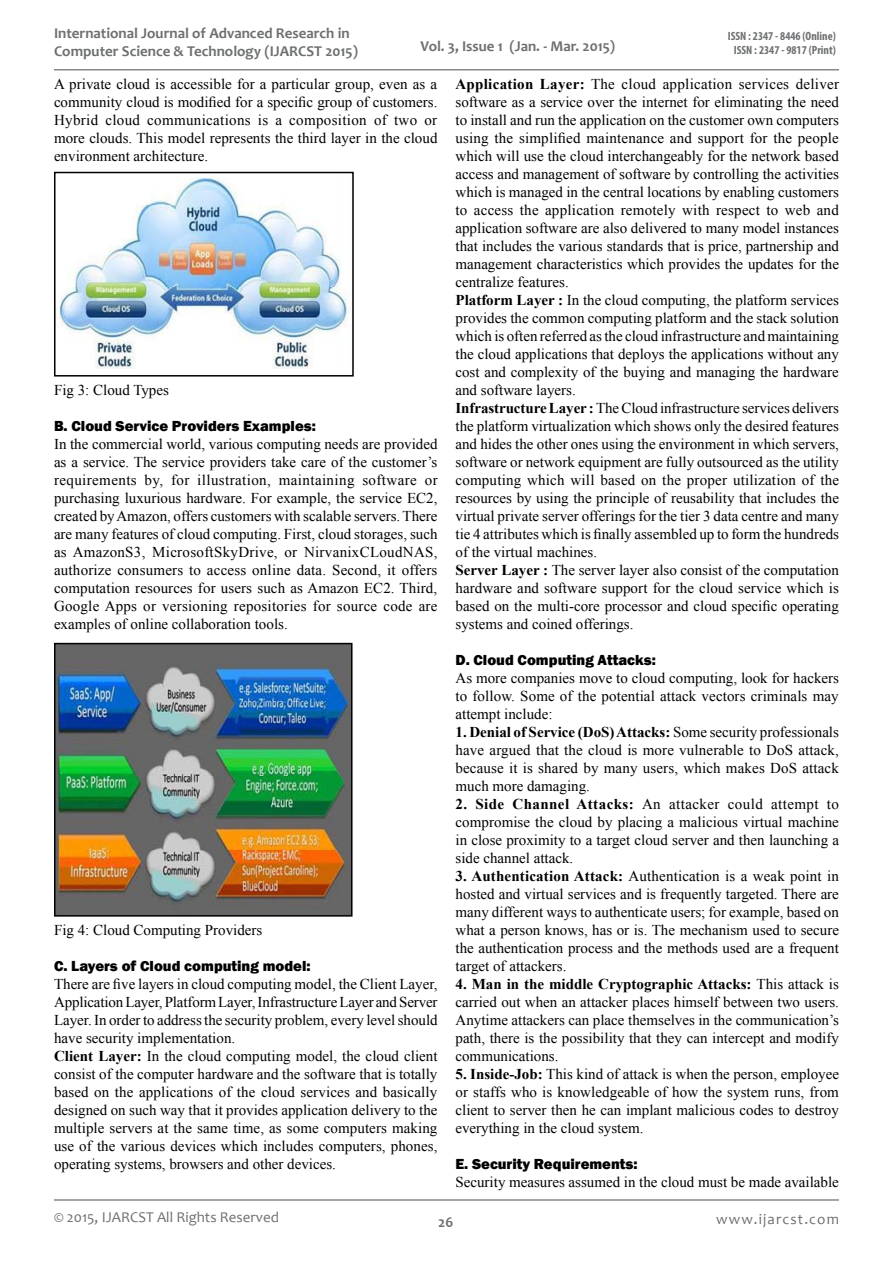
<style>
.page{position:relative;width:893px;height:1263px;background:#fff}
.page>*{position:absolute;margin:0;border:0;box-sizing:border-box;transform-origin:0 0}
.t1{font:15px/18px "Times New Roman";color:#000;text-align:justify}
.t2{font:800 15px "Franklin Gothic";color:#000}
.t3{font:700 15px/18px "Candara";color:#6d6f71}
.t4{font:15px "Candara";color:#6d6f71}
.t5{font:15px "Candara";letter-spacing:.075em;color:#6d6f71}
.t6{font:700 condensed 12px/14.4px "Myriad Pro";color:#6d6f71;text-align:center}
.s1{font-weight:700}
</style>
<div class="page">
<hr style="left:54px;top:1199px;width:785px;height:2px;background:#86888b">
<hr style="left:54px;top:69px;width:785px;height:2px;background:#86888b">
<img style="left:57px;top:177px;width:291px;height:191px">
<div style="left:54px;top:172px;width:300px;height:204px;border:2px solid #000"></div>
<img style="left:57px;top:646px;width:292px;height:267px">
<div style="left:54px;top:643px;width:298px;height:273px;border:2px solid #000"></div>
<p class="t3" style="left:54px;top:24px;width:305px">International Journal of Advanced Research in<br>Computer Science &amp; Technology (IJARCST 2015)</p>
<p class="t3" style="left:420px;top:36px;width:196px">Vol. 3, Issue 1 (Jan. - Mar. 2015)</p>
<p class="t6" style="left:728px;top:28px;width:110px">ISSN : 2347 - 8446 (Online)<br>ISSN : 2347 - 9817 (Print)</p>
<p class="t1" style="left:54px;top:74px;width:385px">A private cloud is accessible for a particular group, even as a community cloud is modified for a specific group of customers.<br>Hybrid cloud communications is a composition of two or more clouds. This model represents the third layer in the cloud environment architecture.</p>
<p class="t1" style="left:54px;top:380px;width:116px">Fig 3: Cloud Types</p>
<p class="t2" style="left:54px;top:416px;width:263px">B. Cloud Service Providers Examples:</p>
<p class="t1" style="left:54px;top:434px;width:385px">In the commercial world, various computing needs are provided as a service. The service providers take care of the customer’s requirements by, for illustration, maintaining software or purchasing luxurious hardware. For example, the service EC2, created by Amazon, offers customers with scalable servers. There are many features of cloud computing. First, cloud storages, such as AmazonS3, MicrosoftSkyDrive, or NirvanixCLoudNAS, authorize consumers to access online data. Second, it offers computation resources for users such as Amazon EC2. Third, Google Apps or versioning repositories for source code are examples of online collaboration tools.</p>
<p class="t1" style="left:54px;top:920px;width:210px">Fig 4: Cloud Computing Providers</p>
<p class="t2" style="left:54px;top:956px;width:258px">C. Layers of Cloud computing model:</p>
<p class="t1" style="left:54px;top:974px;width:385px;text-align:left">There are five layers in cloud computing model, the Client Layer, Application Layer, Platform Layer, Infrastructure Layer and Server Layer. In order to address the security problem, every level should have security implementation.<br><span class="s1">Client Layer:</span> In the cloud computing model, the cloud client consist of the computer hardware and the software that is totally based on the applications of the cloud services and basically designed on such way that it provides application delivery to the multiple servers at the same time, as some computers making use of the various devices which includes computers, phones, operating systems, browsers and other devices.</p>
<p class="t1" style="left:455px;top:74px;width:385px;text-align:left"><span class="s1">Application Layer:</span> The cloud application services deliver software as a service over the internet for eliminating the need to install and run the application on the customer own computers using the simplified maintenance and support for the people which will use the cloud interchangeably for the network based access and management of software by controlling the activities which is managed in the central locations by enabling customers to access the application remotely with respect to web and application software are also delivered to many model instances that includes the various standards that is price, partnership and management characteristics which provides the updates for the centralize features.<br><span class="s1">Platform Layer :</span> In the cloud computing, the platform services provides the common computing platform and the stack solution which is often referred as the cloud infrastructure and maintaining the cloud applications that deploys the applications without any cost and complexity of the buying and managing the hardware and software layers.<br><span class="s1">Infrastructure Layer :</span> The Cloud infrastructure services delivers the platform virtualization which shows only the desired features and hides the other ones using the environment in which servers, software or network equipment are fully outsourced as the utility computing which will based on the proper utilization of the resources by using the principle of reusability that includes the virtual private server offerings for the tier 3 data centre and many tie 4 attributes which is finally assembled up to form the hundreds of the virtual machines.<br><span class="s1">Server Layer :</span> The server layer also consist of the computation hardware and software support for the cloud service which is based on the multi-core processor and cloud specific operating systems and coined offerings.</p>
<p class="t2" style="left:455px;top:650px;width:202px">D. Cloud Computing Attacks:</p>
<p class="t1" style="left:455px;top:668px;width:385px">As more companies move to cloud computing, look for hackers to follow. Some of the potential attack vectors criminals may attempt include:</p>
<p class="t1" style="left:455px;top:722px;width:385px"><span class="s1">1. Denial of Service (DoS) Attacks:</span> Some security professionals have argued that the cloud is more vulnerable to DoS attack, because it is shared by many users, which makes DoS attack much more damaging.</p>
<p class="t1" style="left:455px;top:794px;width:385px"><span class="s1">2. Side Channel Attacks:</span> An attacker could attempt to compromise the cloud by placing a malicious virtual machine in close proximity to a target cloud server and then launching a side channel attack.</p>
<p class="t1" style="left:455px;top:866px;width:385px"><span class="s1">3. Authentication Attack:</span> Authentication is a weak point in hosted and virtual services and is frequently targeted. There are many different ways to authenticate users; for example, based on what a person knows, has or is. The mechanism used to secure the authentication process and the methods used are a frequent target of attackers.</p>
<p class="t1" style="left:455px;top:974px;width:385px"><span class="s1">4. Man in the middle Cryptographic Attacks:</span> This attack is carried out when an attacker places himself between two users.<br>Anytime attackers can place themselves in the communication’s path, there is the possibility that they can intercept and modify communications.</p>
<p class="t1" style="left:455px;top:1064px;width:385px"><span class="s1">5. Inside-Job:</span> This kind of attack is when the person, employee or staffs who is knowledgeable of how the system runs, from client to server then he can implant malicious codes to destroy everything in the cloud system.</p>
<p class="t2" style="left:455px;top:1154px;width:184px">E. Security Requirements:</p>
<p class="t1" style="left:455px;top:1172px;width:385px">Security measures assumed in the cloud must be made available</p>
<p class="t4" style="left:54px;top:1207px;width:227px">© 2015, IJARCST All Rights Reserved</p>
<p class="t5" style="left:716px;top:1210px;width:124px">www.ijarcst.com</p>
<p class="t3" style="left:438px;top:1213px;width:17px">26</p>
</div>
